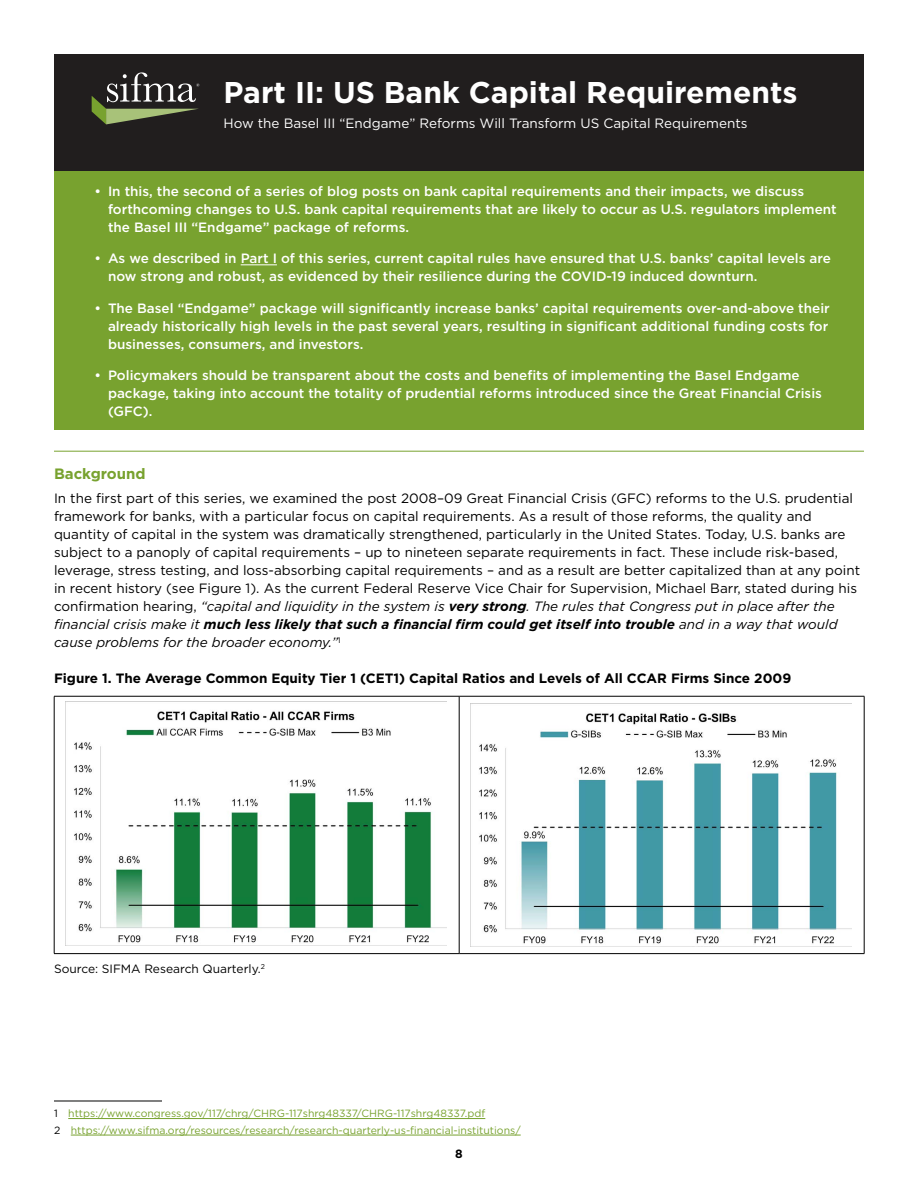
<style>
.page{position:relative;width:918px;height:1188px;background:#fff}
.page>*{position:absolute;margin:0;border:0;box-sizing:border-box;transform-origin:0 0}
.t1{font:700 30px "Gotham";color:#fff}
.t2{font:700 15px "Gotham";color:#78a22f}
.t3{font:13.5px/18px "Gotham";color:#000}
.t4{font:500 13.5px/18px "Gotham";color:#fff}
.t5{font:700 13.5px "Gotham";color:#000}
.t6{font:13.5px "Gotham";color:#fff}
.t7{font:12px "Gotham";color:#000}
.t8{font:700 12px "Gotham";color:#000}
.t9{font:10.5px/16.5px "Gotham";color:#78a22f}
.s1{font-style:italic}
.s2{font-weight:700;font-style:italic}
.s3{color:#000}
</style>
<div class="page">
<div style="left:54px;top:54px;width:810px;height:119px;background:#211e1e"></div>
<div style="left:54px;top:172px;width:810px;height:258px;background:#78a22f"></div>
<hr style="left:241px;top:265px;width:36px;height:1px;background:#fff">
<svg style="left:92px;top:72px;width:107px;height:52px"></svg>
<hr style="left:54px;top:451px;width:810px;height:1px;background:#78a22f">
<hr style="left:54px;top:696px;width:405px;height:1px;background:#000">
<hr style="left:54px;top:696px;width:1px;height:257px;background:#000">
<hr style="left:459px;top:696px;width:405px;height:1px;background:#000">
<hr style="left:459px;top:696px;width:1px;height:257px;background:#000">
<hr style="left:864px;top:696px;width:1px;height:257px;background:#000">
<hr style="left:54px;top:953px;width:405px;height:1px;background:#000">
<hr style="left:459px;top:953px;width:405px;height:1px;background:#000">
<img style="left:66px;top:701px;width:380px;height:242px">
<img style="left:471px;top:703px;width:380px;height:244px">
<hr style="left:54px;top:1101px;width:108px;height:1px;background:#000">
<hr style="left:68px;top:1118px;width:417px;height:1px;background:#78a22f">
<hr style="left:71px;top:1135px;width:450px;height:1px;background:#78a22f">
<h1 class="t1" style="left:224px;top:73px;width:576px">Part II: US Bank Capital Requirements</h1>
<p class="t6" style="left:224px;top:115px;width:525px">How the Basel III “Endgame” Reforms Will Transform US Capital Requirements</p>
<p class="t4" style="left:108px;top:182px;width:730px;text-indent:-14px">• In this, the second of a series of blog posts on bank capital requirements and their impacts, we discuss forthcoming changes to U.S. bank capital requirements that are likely to occur as U.S. regulators implement the Basel III “Endgame” package of reforms.</p>
<p class="t4" style="left:108px;top:250px;width:724px;text-indent:-14px">• As we described in Part I of this series, current capital rules have ensured that U.S. banks’ capital levels are now strong and robust, as evidenced by their resilience during the COVID-19 induced downturn.</p>
<p class="t4" style="left:108px;top:299px;width:723px;text-align:justify;text-indent:-14px">• The Basel “Endgame” package will significantly increase banks’ capital requirements over-and-above their already historically high levels in the past several years, resulting in significant additional funding costs for businesses, consumers, and investors.</p>
<p class="t4" style="left:108px;top:367px;width:716px;text-indent:-14px">• Policymakers should be transparent about the costs and benefits of implementing the Basel Endgame package, taking into account the totality of prudential reforms introduced since the Great Financial Crisis (GFC).</p>
<p class="t2" style="left:54px;top:463px;width:93px">Background</p>
<p class="t3" style="left:54px;top:489px;width:808px">In the first part of this series, we examined the post 2008–09 Great Financial Crisis (GFC) reforms to the U.S. prudential framework for banks, with a particular focus on capital requirements. As a result of those reforms, the quality and quantity of capital in the system was dramatically strengthened, particularly in the United States. Today, U.S. banks are subject to a panoply of capital requirements – up to nineteen separate requirements in fact. These include risk-based, leverage, stress testing, and loss-absorbing capital requirements – and as a result are better capitalized than at any point in recent history (see Figure 1). As the current Federal Reserve Vice Chair for Supervision, Michael Barr, stated during his confirmation hearing, <span class="s1">“capital and liquidity in the system is</span> <span class="s2">very strong</span><span class="s1">. The rules that Congress put in place after the financial crisis make it</span> <span class="s2">much less likely that such a financial firm could get itself into trouble</span> <span class="s1">and in a way that would cause problems for the broader economy.”</span><sup>1</sup></p>
<p class="t5" style="left:54px;top:670px;width:739px">Figure 1. The Average Common Equity Tier 1 (CET1) Capital Ratios and Levels of All CCAR Firms Since 2009</p>
<p class="t7" style="left:54px;top:961px;width:212px">Source: SIFMA Research Quarterly.<sup>2</sup></p>
<p class="t9" style="left:54px;top:1105px;width:468px"><span class="s3">1</span> https://www.congress.gov/117/chrg/CHRG-117shrg48337/CHRG-117shrg48337.pdf<br><span class="s3">2</span> https://www.sifma.org/resources/research/research-quarterly-us-financial-institutions/</p>
<p class="t8" style="left:455px;top:1146px;width:9px">8</p>
</div>
